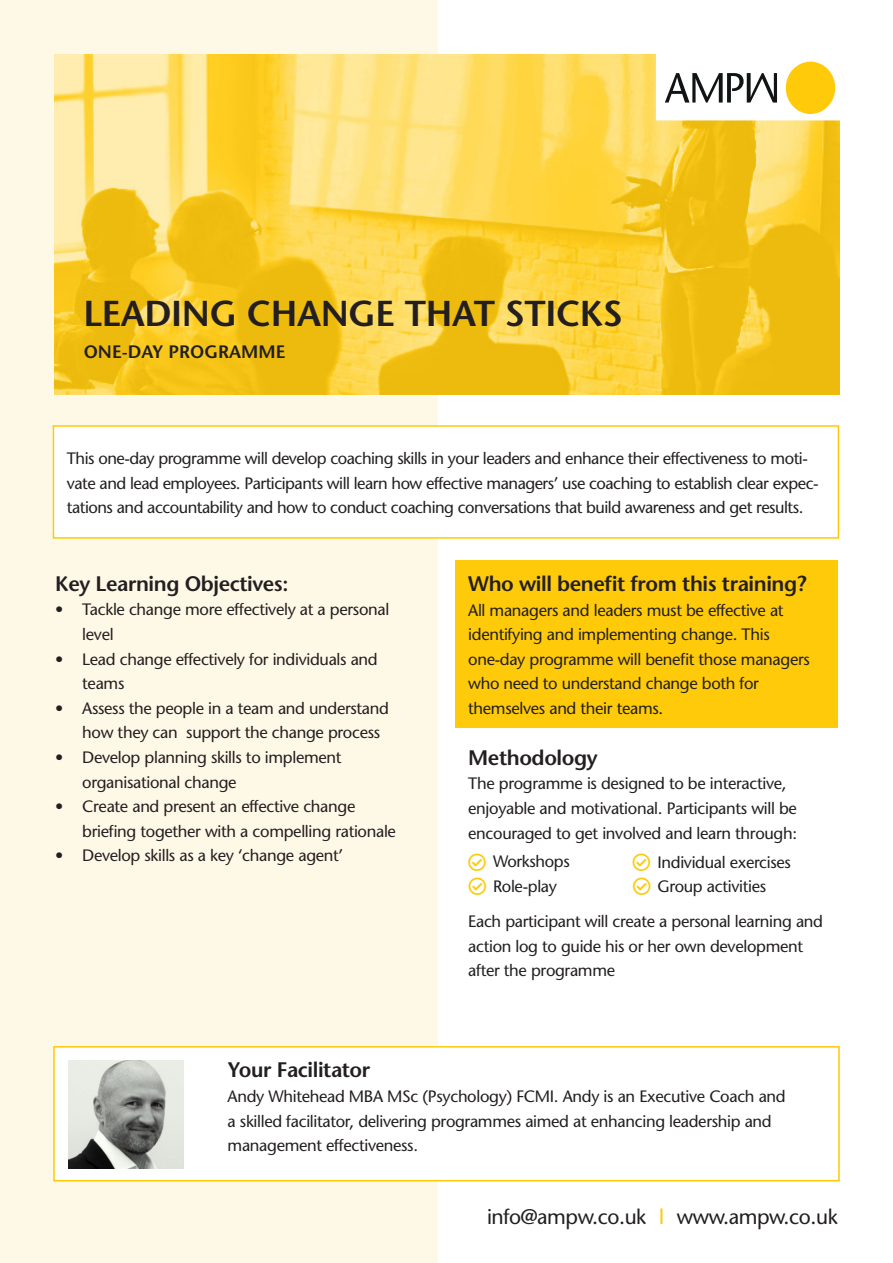
<style>
.page{position:relative;width:893px;height:1263px;background:#fff}
.page>*{position:absolute;margin:0;border:0;box-sizing:border-box;transform-origin:0 0}
.t1{font:600 36px "Stone Sans";letter-spacing:-.01em;color:#231f20}
.t2{font:600 21px "Stone Sans";letter-spacing:-.02em;color:#231f20}
.t3{font:21px "Stone Sans";letter-spacing:-.02em;color:#231f20}
.t4{font:600 18px "Stone Sans";color:#231f20}
.t5{font:16.5px/24.6px "Stone Sans";letter-spacing:-.02em;color:#231f20}
.s1{color:#feca0a}
.s2{font-weight:700;color:#feca0a}
</style>
<div class="page">
<div style="left:0;top:0;width:437px;height:1263px;background:#fef9e7"></div>
<img style="left:54px;top:54px;width:785px;height:340px">
<div style="left:53px;top:1046px;width:787px;height:135px;background:#fff;border:2px solid #feca0a"></div>
<div style="left:657px;top:33px;width:198px;height:87px;background:#fff"></div>
<svg style="left:665px;top:73px;width:112px;height:30px"></svg>
<div style="left:786px;top:62px;width:49px;height:52px;background:#feca0a;border-radius:50%"></div>
<div style="left:53px;top:426px;width:785px;height:112px;background:#fff"></div>
<div style="left:53px;top:425px;width:786px;height:114px;border:2px solid #feca0a"></div>
<div style="left:455px;top:560px;width:383px;height:168px;background:#feca0a"></div>
<img style="left:68px;top:1060px;width:115px;height:108px">
<p class="t1" style="left:83px;top:291px;width:541px">LEADING CHANGE THAT STICKS</p>
<p class="t4" style="left:84px;top:341px;width:203px">ONE-DAY PROGRAMME</p>
<p class="t5" style="left:67px;top:446px;width:753px">This one-day programme will develop coaching skills in your leaders and enhance their effectiveness to moti&shy;vate and lead employees. Participants will learn how effective managers’ use coaching to establish clear expec&shy;tations and accountability and how to conduct coaching conversations that build awareness and get results.</p>
<p class="t2" style="left:55px;top:570px;width:235px">Key Learning Objectives:</p>
<p class="t5" style="left:82px;top:597px;width:309px;text-indent:-27px">• Tackle change more effectively at a personal level</p>
<p class="t5" style="left:82px;top:646px;width:297px;text-indent:-27px">• Lead change effectively for individuals and teams</p>
<p class="t5" style="left:82px;top:696px;width:308px;text-indent:-27px">• Assess the people in a team and understand how they can support the change process</p>
<p class="t5" style="left:82px;top:745px;width:261px;text-indent:-27px">• Develop planning skills to implement organisational change</p>
<p class="t5" style="left:82px;top:794px;width:315px;text-indent:-27px">• Create and present an effective change briefing together with a compelling rationale</p>
<p class="t5" style="left:55px;top:843px;width:289px">• Develop skills as a key ‘change agent’</p>
<p class="t2" style="left:468px;top:570px;width:340px">Who will benefit from this training?</p>
<p class="t5" style="left:468px;top:597px;width:317px">All managers and leaders must be effective at identifying and implementing change. This</p>
<p class="t5" style="left:468px;top:646px;width:343px">one-day programme will benefit those managers who need to understand change both for themselves and their teams.</p>
<p class="t2" style="left:468px;top:744px;width:131px">Methodology</p>
<p class="t5" style="left:468px;top:771px;width:330px">The programme is designed to be interactive, enjoyable and motivational. Participants will be encouraged to get involved and learn through:</p>
<p class="t5" style="left:468px;top:849px;width:103px"><span class="s1">●</span> Workshops</p>
<p class="t5" style="left:469px;top:873px;width:90px"><span class="s1">●</span> Role-play</p>
<p class="t5" style="left:632px;top:850px;width:160px"><span class="s1">●</span> Individual exercises</p>
<p class="t5" style="left:633px;top:874px;width:135px"><span class="s1">●</span> Group activities</p>
<p class="t5" style="left:468px;top:909px;width:356px">Each participant will create a personal learning and action log to guide his or her own development after the programme</p>
<p class="t2" style="left:228px;top:1056px;width:144px">Your Facilitator</p>
<p class="t5" style="left:228px;top:1083px;width:560px">Andy Whitehead MBA MSc (Psychology) FCMI. Andy is an Executive Coach and a skilled facilitator, delivering programmes aimed at enhancing leadership and management effectiveness.</p>
<p class="t3" style="left:487px;top:1203px;width:352px">info@ampw.co.uk <span class="s2">|</span> www.ampw.co.uk</p>
</div>
